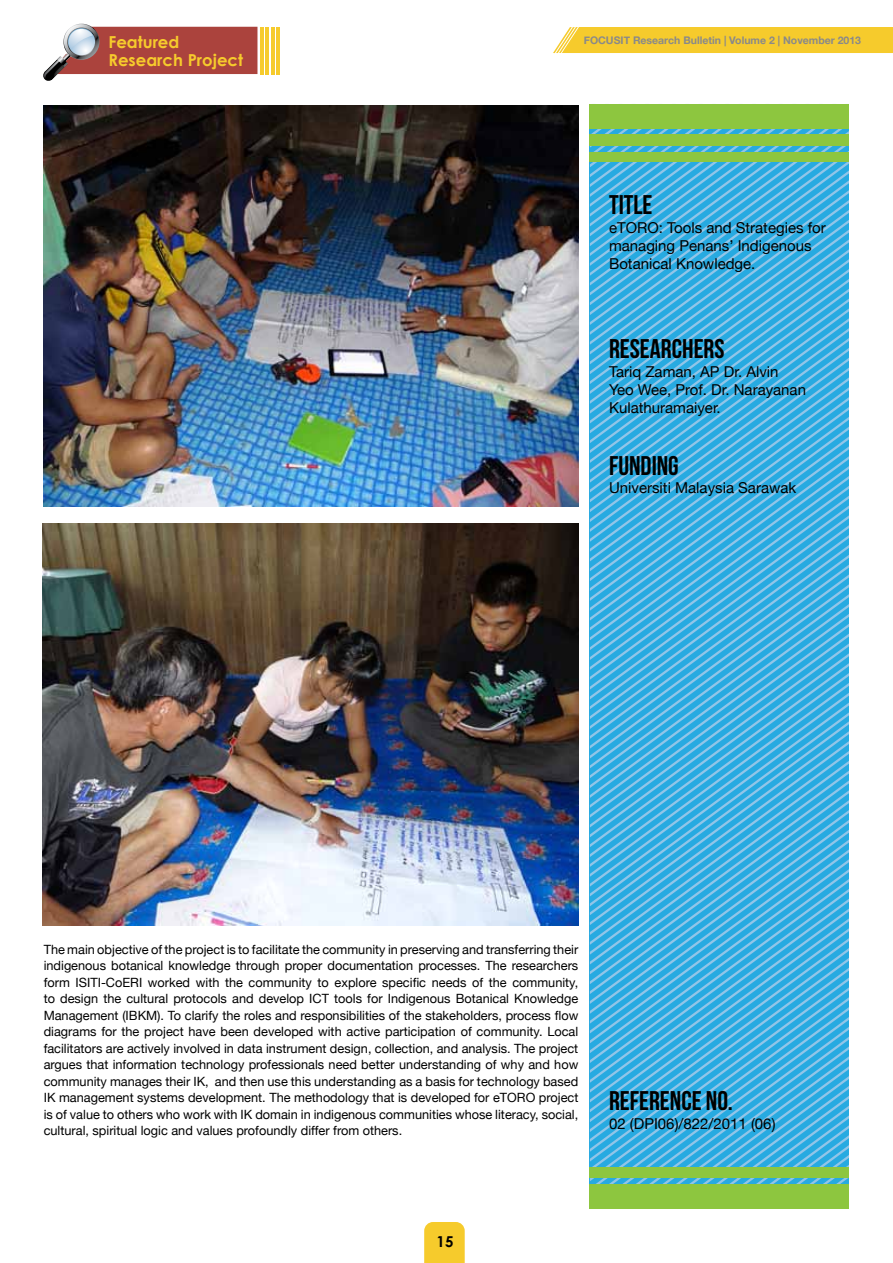
<style>
.page{position:relative;width:893px;height:1263px;background:#fff}
.page>*{position:absolute;margin:0;border:0;box-sizing:border-box;transform-origin:0 0}
.t1{font:27px "Bebas Neue";color:#000}
.t2{font:700 16.5px/18px "Century Gothic";color:#f6cb2c}
.t3{font:15px/18px "Helvetica Neue";color:#000}
.t4{font:700 15px "Century Gothic";color:#000}
.t5{font:12.75px/16.5px "Helvetica Neue";color:#000;text-align:justify}
.t6{font:700 10.5px "Helvetica Neue";color:#89898a}
</style>
<div class="page">
<svg style="left:590px;top:128px;width:259px;height:6px;fill:#2face1"></svg>
<svg style="left:590px;top:146px;width:259px;height:6px;fill:#27aae1"></svg>
<svg style="left:590px;top:161px;width:259px;height:5px"></svg>
<svg style="left:590px;top:166px;width:259px;height:10px;fill:#27aae1"></svg>
<svg style="left:590px;top:176px;width:259px;height:10px;fill:#27aae1"></svg>
<svg style="left:590px;top:186px;width:259px;height:9px;fill:#27aae1"></svg>
<svg style="left:590px;top:195px;width:259px;height:10px;fill:#27aae1"></svg>
<svg style="left:590px;top:205px;width:259px;height:10px;fill:#27aae1"></svg>
<svg style="left:590px;top:215px;width:259px;height:10px;fill:#27aae1"></svg>
<svg style="left:590px;top:225px;width:259px;height:10px;fill:#27aae1"></svg>
<svg style="left:590px;top:235px;width:259px;height:10px;fill:#27aae1"></svg>
<svg style="left:590px;top:245px;width:259px;height:10px;fill:#27aae1"></svg>
<svg style="left:590px;top:255px;width:259px;height:9px;fill:#27aae1"></svg>
<svg style="left:590px;top:264px;width:259px;height:10px;fill:#27aae1"></svg>
<svg style="left:590px;top:274px;width:259px;height:10px;fill:#27aae1"></svg>
<svg style="left:590px;top:284px;width:259px;height:10px;fill:#27aae1"></svg>
<svg style="left:590px;top:294px;width:259px;height:10px;fill:#27aae1"></svg>
<svg style="left:590px;top:304px;width:259px;height:10px;fill:#27aae1"></svg>
<svg style="left:590px;top:314px;width:259px;height:10px;fill:#27aae1"></svg>
<svg style="left:590px;top:324px;width:259px;height:9px;fill:#27aae1"></svg>
<svg style="left:590px;top:333px;width:259px;height:10px;fill:#27aae1"></svg>
<svg style="left:590px;top:343px;width:259px;height:10px;fill:#27aae1"></svg>
<svg style="left:590px;top:353px;width:259px;height:10px;fill:#27aae1"></svg>
<svg style="left:590px;top:363px;width:259px;height:10px;fill:#27aae1"></svg>
<svg style="left:590px;top:373px;width:259px;height:10px;fill:#27aae1"></svg>
<svg style="left:590px;top:383px;width:259px;height:9px;fill:#27aae1"></svg>
<svg style="left:590px;top:392px;width:259px;height:10px;fill:#27aae1"></svg>
<svg style="left:590px;top:402px;width:259px;height:10px;fill:#27aae1"></svg>
<svg style="left:590px;top:412px;width:259px;height:10px;fill:#27aae1"></svg>
<svg style="left:590px;top:422px;width:259px;height:10px;fill:#27aae1"></svg>
<svg style="left:590px;top:432px;width:259px;height:10px;fill:#27aae1"></svg>
<svg style="left:590px;top:442px;width:259px;height:10px;fill:#27aae1"></svg>
<svg style="left:590px;top:452px;width:259px;height:9px;fill:#27aae1"></svg>
<svg style="left:590px;top:461px;width:259px;height:10px;fill:#27aae1"></svg>
<svg style="left:590px;top:471px;width:259px;height:10px;fill:#27aae1"></svg>
<svg style="left:590px;top:481px;width:259px;height:10px;fill:#27aae1"></svg>
<svg style="left:590px;top:491px;width:259px;height:10px;fill:#27aae1"></svg>
<svg style="left:590px;top:501px;width:259px;height:10px;fill:#27aae1"></svg>
<svg style="left:590px;top:511px;width:259px;height:10px;fill:#27aae1"></svg>
<svg style="left:590px;top:521px;width:259px;height:9px;fill:#27aae1"></svg>
<svg style="left:590px;top:530px;width:259px;height:10px;fill:#27aae1"></svg>
<svg style="left:590px;top:540px;width:259px;height:10px;fill:#27aae1"></svg>
<svg style="left:590px;top:550px;width:259px;height:10px;fill:#27aae1"></svg>
<svg style="left:590px;top:560px;width:259px;height:10px;fill:#27aae1"></svg>
<svg style="left:590px;top:570px;width:259px;height:10px;fill:#27aae1"></svg>
<svg style="left:590px;top:580px;width:259px;height:10px;fill:#27aae1"></svg>
<svg style="left:590px;top:590px;width:259px;height:9px;fill:#27aae1"></svg>
<svg style="left:590px;top:599px;width:259px;height:10px;fill:#27aae1"></svg>
<svg style="left:590px;top:609px;width:259px;height:10px;fill:#27aae1"></svg>
<svg style="left:590px;top:619px;width:259px;height:10px;fill:#27aae1"></svg>
<svg style="left:590px;top:629px;width:259px;height:10px;fill:#27aae1"></svg>
<svg style="left:590px;top:639px;width:259px;height:10px;fill:#27aae1"></svg>
<svg style="left:590px;top:649px;width:259px;height:9px;fill:#27aae1"></svg>
<svg style="left:590px;top:658px;width:259px;height:10px;fill:#27aae1"></svg>
<svg style="left:590px;top:668px;width:259px;height:10px;fill:#27aae1"></svg>
<svg style="left:590px;top:678px;width:259px;height:10px;fill:#27aae1"></svg>
<svg style="left:590px;top:688px;width:259px;height:9px;fill:#27aae1"></svg>
<svg style="left:590px;top:697px;width:259px;height:10px;fill:#27aae1"></svg>
<svg style="left:590px;top:707px;width:259px;height:10px;fill:#27aae1"></svg>
<svg style="left:590px;top:717px;width:259px;height:10px;fill:#27aae1"></svg>
<svg style="left:590px;top:727px;width:259px;height:9px;fill:#27aae1"></svg>
<svg style="left:590px;top:736px;width:259px;height:10px;fill:#27aae1"></svg>
<svg style="left:590px;top:746px;width:259px;height:10px;fill:#27aae1"></svg>
<svg style="left:590px;top:756px;width:259px;height:10px;fill:#27aae1"></svg>
<svg style="left:590px;top:766px;width:259px;height:10px;fill:#27aae1"></svg>
<svg style="left:590px;top:776px;width:259px;height:10px;fill:#27aae1"></svg>
<svg style="left:590px;top:786px;width:259px;height:9px;fill:#27aae1"></svg>
<svg style="left:590px;top:795px;width:259px;height:10px;fill:#27aae1"></svg>
<svg style="left:590px;top:805px;width:259px;height:10px;fill:#27aae1"></svg>
<svg style="left:590px;top:815px;width:259px;height:10px;fill:#27aae1"></svg>
<svg style="left:590px;top:825px;width:259px;height:10px;fill:#27aae1"></svg>
<svg style="left:590px;top:835px;width:259px;height:10px;fill:#27aae1"></svg>
<svg style="left:590px;top:845px;width:259px;height:10px;fill:#27aae1"></svg>
<svg style="left:590px;top:855px;width:259px;height:9px;fill:#27aae1"></svg>
<svg style="left:590px;top:864px;width:259px;height:10px;fill:#27aae1"></svg>
<svg style="left:590px;top:874px;width:259px;height:10px;fill:#27aae1"></svg>
<svg style="left:590px;top:884px;width:259px;height:10px;fill:#27aae1"></svg>
<svg style="left:590px;top:894px;width:259px;height:10px;fill:#27aae1"></svg>
<svg style="left:590px;top:904px;width:259px;height:10px;fill:#27aae1"></svg>
<svg style="left:590px;top:914px;width:259px;height:10px;fill:#27aae1"></svg>
<svg style="left:590px;top:924px;width:259px;height:9px;fill:#27aae1"></svg>
<svg style="left:590px;top:933px;width:259px;height:10px;fill:#27aae1"></svg>
<svg style="left:590px;top:943px;width:259px;height:10px;fill:#27aae1"></svg>
<svg style="left:590px;top:953px;width:259px;height:10px;fill:#27aae1"></svg>
<svg style="left:590px;top:963px;width:259px;height:10px;fill:#27aae1"></svg>
<svg style="left:590px;top:973px;width:259px;height:10px;fill:#27aae1"></svg>
<svg style="left:590px;top:983px;width:259px;height:10px;fill:#27aae1"></svg>
<svg style="left:590px;top:993px;width:259px;height:191px;fill:#27aae1"></svg>
<svg style="left:603px;top:1002px;width:246px;height:182px;fill:#27aae1"></svg>
<svg style="left:616px;top:1012px;width:233px;height:172px;fill:#27aae1"></svg>
<svg style="left:629px;top:1022px;width:220px;height:162px;fill:#27aae1"></svg>
<svg style="left:642px;top:1032px;width:207px;height:152px"></svg>
<div style="left:590px;top:104px;width:292px;height:24px;background:#8dc63f"></div>
<div style="left:590px;top:1184px;width:292px;height:25px;background:#8dc63f"></div>
<div style="left:590px;top:1167px;width:292px;height:11px;background:#8dc63f"></div>
<div style="left:590px;top:134px;width:292px;height:12px;background:#8dc63f"></div>
<div style="left:590px;top:152px;width:292px;height:9px;background:#8dc63f"></div>
<div style="left:553px;top:27px;width:340px;height:26px;background:#f6cb2c"></div>
<div style="left:424px;top:1222px;width:41px;height:41px;background:#f6cb2c"></div>
<img style="left:44px;top:106px;width:534px;height:401px">
<img style="left:43px;top:523px;width:536px;height:402px">
<div style="left:850px;top:93px;width:43px;height:1170px;background:#fff"></div>
<hr style="left:260px;top:27px;width:4px;height:47px;background:#f6cb2c">
<hr style="left:265px;top:27px;width:4px;height:47px;background:#f6cb2c">
<hr style="left:271px;top:27px;width:4px;height:47px;background:#f6cb2c">
<hr style="left:276px;top:27px;width:4px;height:47px;background:#f6cb2c">
<svg style="left:43px;top:24px;width:214px;height:57px"></svg>
<p class="t2" style="left:108px;top:32px;width:136px">Featured<br>Research Project</p>
<p class="t6" style="left:584px;top:34px;width:279px">FOCUSIT Research Bulletin | Volume 2 | November 2013</p>
<h1 class="t1" style="left:609px;top:189px;width:45px">TITLE</h1>
<p class="t3" style="left:609px;top:219px;width:218px">eTORO: Tools and Strategies for managing Penans’ Indigenous<br>Botanical Knowledge.</p>
<h1 class="t1" style="left:609px;top:333px;width:117px">RESEARCHERS</h1>
<p class="t3" style="left:609px;top:363px;width:198px">Tariq Zaman, AP Dr. Alvin<br>Yeo Wee, Prof. Dr. Narayanan<br>Kulathuramaiyer.</p>
<h1 class="t1" style="left:609px;top:451px;width:71px">FUNDING</h1>
<p class="t3" style="left:609px;top:478px;width:189px">Universiti Malaysia Sarawak</p>
<p class="t5" style="left:44px;top:941px;width:536px">The main objective of the project is to facilitate the community in preserving and transferring their indigenous botanical knowledge through proper documentation processes. The researchers form ISITI-CoERI worked with the community to explore specific needs of the community, to design the cultural protocols and develop ICT tools for Indigenous Botanical Knowledge Management (IBKM). To clarify the roles and responsibilities of the stakeholders, process flow diagrams for the project have been developed with active participation of community. Local facilitators are actively involved in data instrument design, collection, and analysis. The project argues that information technology professionals need better understanding of why and how community manages their IK, and then use this understanding as a basis for technology based IK management systems development. The methodology that is developed for eTORO project is of value to others who work with IK domain in indigenous communities whose literacy, social, cultural, spiritual logic and values profoundly differ from others.</p>
<h1 class="t1" style="left:609px;top:1086px;width:125px">REFERENCE NO.</h1>
<p class="t3" style="left:609px;top:1114px;width:168px">02 (DPI06)/822/2011 (06)</p>
<p class="t4" style="left:437px;top:1230px;width:18px">15</p>
</div>
